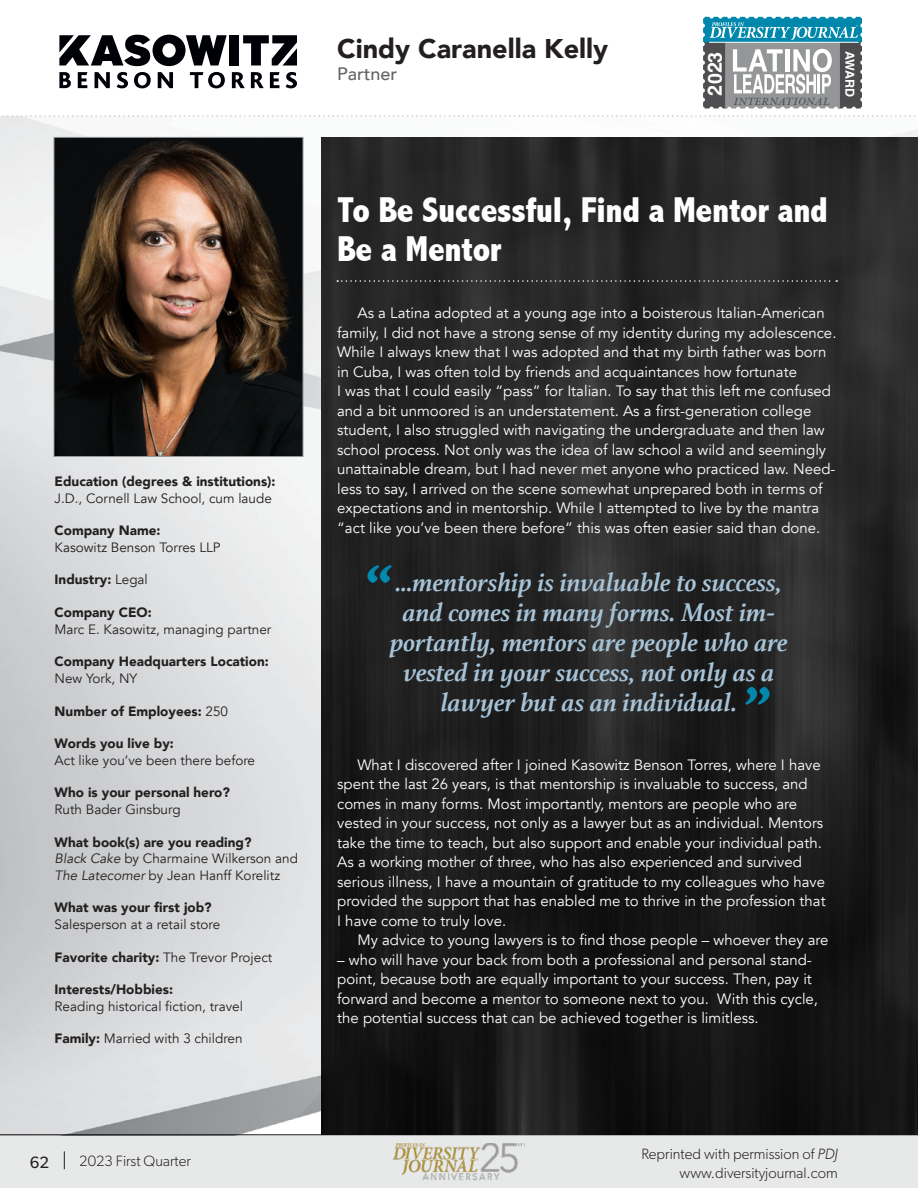
<style>
.page{position:relative;width:918px;height:1188px;background:#fff}
.page>*{position:absolute;margin:0;border:0;box-sizing:border-box;transform-origin:0 0}
.t1{font:italic 700 72px "Athelas";color:#0088ad}
.t2{font:800 condensed 36px/39px "Abadi";letter-spacing:-.01em;color:#fff}
.t3{font:italic 700 27px/30px "Athelas";color:#a7c3d7;text-align:center}
.t4{font:900 27px "Avenir";color:#231f20}
.t5{font:700 19.65px "Helvetica";color:#fff}
.t6{font:500 18px "Avenir";color:#636466}
.t7{font:16.5px "Gibson";color:#231f20}
.t8{font:15px/19.5px "Avenir";color:#fff}
.t9{font:300 15px "Gibson";color:#231f20}
.t10{font:13.5px/16.5px "Avenir";color:#231f20}
.t11{font:900 13.5px/16.5px "Avenir";color:#231f20}
.t12{font:700 12.45px "Helvetica";letter-spacing:-.045em;color:#fff}
.t13{font:italic 10.5px "Hoefler Text";letter-spacing:.05em;color:#4d4d4f}
.s1{font-weight:400}
.s2{font-weight:900}
.s3{font-style:italic}
</style>
<div class="page">
<div style="left:0;top:1136px;width:918px;height:52px;background:#e7e8e8"></div>
<svg style="left:64px;top:1151px;width:1px;height:18px"></svg>
<img style="left:393px;top:1143px;width:132px;height:38px">
<img style="left:0;top:117px;width:918px;height:1019px">
<img style="left:321px;top:137px;width:597px;height:998px">
<svg style="left:703px;top:17px;width:159px;height:92px;background:#7d9ba4"></svg>
<img style="left:56px;top:139px;width:245px;height:316px">
<div style="left:54px;top:137px;width:249px;height:320px;border:1px solid #949698"></div>
<svg style="left:337px;top:280px;width:500px;height:2px"></svg>
<svg style="left:0;top:115px;width:915px;height:2px"></svg>
<svg style="left:286px;top:72px;width:11px;height:16px"></svg>
<svg style="left:95px;top:72px;width:15px;height:16px"></svg>
<svg style="left:117px;top:72px;width:11px;height:16px"></svg>
<svg style="left:78px;top:72px;width:9px;height:16px"></svg>
<svg style="left:59px;top:72px;width:12px;height:16px"></svg>
<svg style="left:59px;top:35px;width:168px;height:31px"></svg>
<svg style="left:251px;top:72px;width:13px;height:16px"></svg>
<div style="left:230px;top:35px;width:9px;height:31px;background:#000106"></div>
<svg style="left:134px;top:72px;width:17px;height:16px"></svg>
<svg style="left:190px;top:72px;width:35px;height:16px"></svg>
<svg style="left:158px;top:72px;width:15px;height:16px"></svg>
<svg style="left:270px;top:72px;width:10px;height:16px"></svg>
<svg style="left:232px;top:72px;width:13px;height:16px"></svg>
<svg style="left:243px;top:35px;width:54px;height:31px"></svg>
<p class="t11" style="left:55px;top:473px;width:222px">Education (degrees &amp; institutions):<br><span class="s1">J.D., Cornell Law School, cum laude</span></p>
<p class="t10" style="left:55px;top:523px;width:168px"><span class="s2">Company Name:<br></span>Kasowitz Benson Torres LLP</p>
<p class="t11" style="left:55px;top:571px;width:95px">Industry: <span class="s1">Legal</span></p>
<p class="t10" style="left:55px;top:604px;width:218px"><span class="s2">Company CEO:<br></span>Marc E. Kasowitz, managing partner</p>
<p class="t11" style="left:55px;top:653px;width:216px">Company Headquarters Location:<br><span class="s1">New York, NY</span></p>
<p class="t11" style="left:55px;top:702px;width:175px">Number of Employees: <span class="s1">250</span></p>
<p class="t10" style="left:55px;top:736px;width:202px"><span class="s2">Words you live by:<br></span>Act like you’ve been there before</p>
<p class="t11" style="left:55px;top:784px;width:177px">Who is your personal hero?<br><span class="s1">Ruth Bader Ginsburg</span></p>
<p class="t10" style="left:55px;top:834px;width:245px"><span class="s2">What book(s) are you reading?<br></span><span class="s3">Black Cake</span> by Charmaine Wilkerson and<br><span class="s3">The Latecomer</span> by Jean Hanff Korelitz</p>
<p class="t10" style="left:55px;top:900px;width:167px"><span class="s2">What was your first job?<br></span>Salesperson at a retail store</p>
<p class="t11" style="left:55px;top:948px;width:219px">Favorite charity: <span class="s1">The Trevor Project</span></p>
<p class="t10" style="left:55px;top:982px;width:190px"><span class="s2">Interests/Hobbies:<br></span>Reading historical fiction, travel</p>
<p class="t10" style="left:55px;top:1031px;width:189px"><span class="s2">Family:</span> Married with 3 children</p>
<p class="t4" style="left:337px;top:25px;width:273px">Cindy Caranella Kelly</p>
<p class="t6" style="left:337px;top:58px;width:62px">Partner</p>
<p class="t5" style="left:703px;top:96px;width:46px;rotate:-90deg">2023</p>
<p class="t12" style="left:857px;top:51px;width:47px;rotate:90deg">AWARD</p>
<p class="t13" style="left:734px;top:95px;width:98px">INTERNATIONAL</p>
<p class="t2" style="left:337px;top:191px;width:492px">To Be Successful, Find a Mentor and<br>Be a Mentor</p>
<p class="t8" style="left:337px;top:304px;width:501px;text-indent:20px">As a Latina adopted at a young age into a boisterous Italian-American family, I did not have a strong sense of my identity during my adolescence.<br>While I always knew that I was adopted and that my birth father was born in Cuba, I was often told by friends and acquaintances how fortunate<br>I was that I could easily “pass” for Italian. To say that this left me confused and a bit unmoored is an understatement. As a first-generation college student, I also struggled with navigating the undergraduate and then law school process. Not only was the idea of law school a wild and seemingly unattainable dream, but I had never met anyone who practiced law. Need&shy;less to say, I arrived on the scene somewhat unprepared both in terms of expectations and in mentorship. While I attempted to live by the mantra “act like you’ve been there before” this was often easier said than done.</p>
<p class="t1" style="left:363px;top:535px;width:26px">“</p>
<p class="t3" style="left:390px;top:566px;width:399px">...mentorship is invaluable to success, and comes in many forms. Most im&shy;portantly, mentors are people who are vested in your success, not only as a lawyer but as an individual.</p>
<p class="t1" style="left:742px;top:657px;width:26px">”</p>
<p class="t8" style="left:337px;top:755px;width:490px;text-indent:20px">What I discovered after I joined Kasowitz Benson Torres, where I have spent the last 26 years, is that mentorship is invaluable to success, and comes in many forms. Most importantly, mentors are people who are vested in your success, not only as a lawyer but as an individual. Mentors take the time to teach, but also support and enable your individual path.<br>As a working mother of three, who has also experienced and survived serious illness, I have a mountain of gratitude to my colleagues who have provided the support that has enabled me to thrive in the profession that I have come to truly love.</p>
<p class="t8" style="left:357px;top:930px;width:473px">My advice to young lawyers is to find those people – whoever they are</p>
<p class="t8" style="left:337px;top:950px;width:482px">– who will have your back from both a professional and personal stand&shy;point, because both are equally important to your success. Then, pay it forward and become a mentor to someone next to you. With this cycle, the potential success that can be achieved together is limitless.</p>
<p class="t7" style="left:30px;top:1152px;width:21px">62</p>
<p class="t9" style="left:79px;top:1152px;width:113px">2023 First Quarter</p>
<p class="t9" style="left:642px;top:1145px;width:198px">Reprinted with permission of <span class="s3">PDJ</span></p>
<p class="t9" style="left:680px;top:1164px;width:160px">www.diversityjournal.com</p>
</div>
